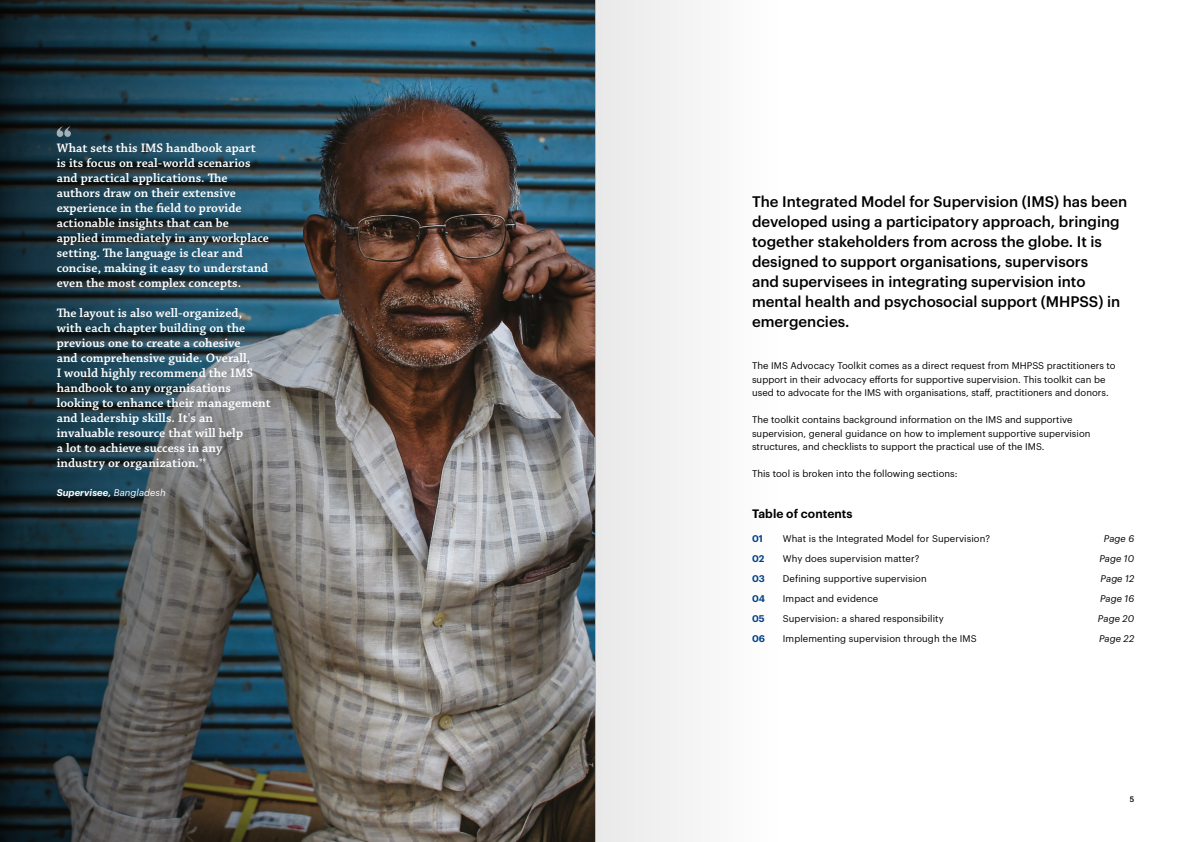
<style>
.page{position:relative;width:1191px;height:842px;background:#fff}
.page>*{position:absolute;margin:0;border:0;box-sizing:border-box;transform-origin:0 0}
.t1{font:500 15px/20px "Graphik";color:#000}
.t2{font:600 13px/15px "Chaparral Pro";letter-spacing:.005em;color:#fff}
.t3{font:600 12px "Graphik";letter-spacing:.005em;color:#000}
.t4{font:9.5px/20px "Graphik";letter-spacing:.005em;color:#000}
.t5{font:italic 9.5px/20px "Graphik";letter-spacing:.005em;color:#000;text-align:justify}
.t6{font:italic 600 9.5px "Graphik";letter-spacing:.005em;color:#fff}
.t7{font:600 9.5px/20px "Graphik";letter-spacing:.01em;color:#024189}
.t8{font:7.5px "Graphik";color:#000}
.s1{font-weight:400}
</style>
<div class="page">
<img style="left:0;top:0;width:410px;height:842px">
<svg style="left:56px;top:126px;width:15px;height:11px"></svg>
<svg style="left:199px;top:458px;width:7px;height:5px"></svg>
<div style="left:595px;top:0;width:186px;height:842px;background:#f4f4f3"></div>
<img style="left:410px;top:0;width:185px;height:842px">
<p class="t2" style="left:57px;top:141px;width:214px">What sets this IMS handbook apart<br>is its focus on real-world scenarios and practical applications. The authors draw on their extensive experience in the field to provide actionable insights that can be applied immediately in any workplace setting. The language is clear and concise, making it easy to understand even the most complex concepts.</p>
<p class="t2" style="left:57px;top:306px;width:216px">The layout is also well-organized, with each chapter building on the previous one to create a cohesive<br>and comprehensive guide. Overall,<br>I would highly recommend the IMS handbook to any organisations looking to enhance their management and leadership skills. It's an invaluable resource that will help<br>a lot to achieve success in any industry or organization.</p>
<p class="t6" style="left:57px;top:485px;width:110px">Supervisee, <span class="s1">Bangladesh</span></p>
<p class="t1" style="left:752px;top:190px;width:377px">The Integrated Model for Supervision (IMS) has been developed using a participatory approach, bringing together stakeholders from across the globe. It is designed to support organisations, supervisors<br>and supervisees in integrating supervision into mental health and psychosocial support (MHPSS) in emergencies.</p>
<p class="t4" style="left:752px;top:358px;width:365px;line-height:13.5px">The IMS Advocacy Toolkit comes as a direct request from MHPSS practitioners to support in their advocacy efforts for supportive supervision. This toolkit can be used to advocate for the IMS with organisations, staff, practitioners and donors.</p>
<p class="t4" style="left:752px;top:412px;width:340px;line-height:13.5px">The toolkit contains background information on the IMS and supportive supervision, general guidance on how to implement supportive supervision structures, and checklists to support the practical use of the IMS.</p>
<p class="t4" style="left:752px;top:463px;width:207px">This tool is broken into the following sections:</p>
<p class="t3" style="left:752px;top:504px;width:102px">Table of contents</p>
<p class="t4" style="left:783px;top:528px;width:209px">What is the Integrated Model for Supervision?<br>Why does supervision matter?<br>Defining supportive supervision<br>Impact and evidence<br>Supervision: a shared responsibility Implementing supervision through the IMS</p>
<p class="t7" style="left:752px;top:528px;width:15px">01<br>02<br>03<br>04<br>05<br>06</p>
<p class="t5" style="left:1098px;top:528px;width:38px;text-indent:6px">Page 6<br>Page 10<br>Page 12<br>Page 16<br>Page 20<br>Page 22</p>
<p class="t8" style="left:1129px;top:794px;width:6px">5</p>
</div>
